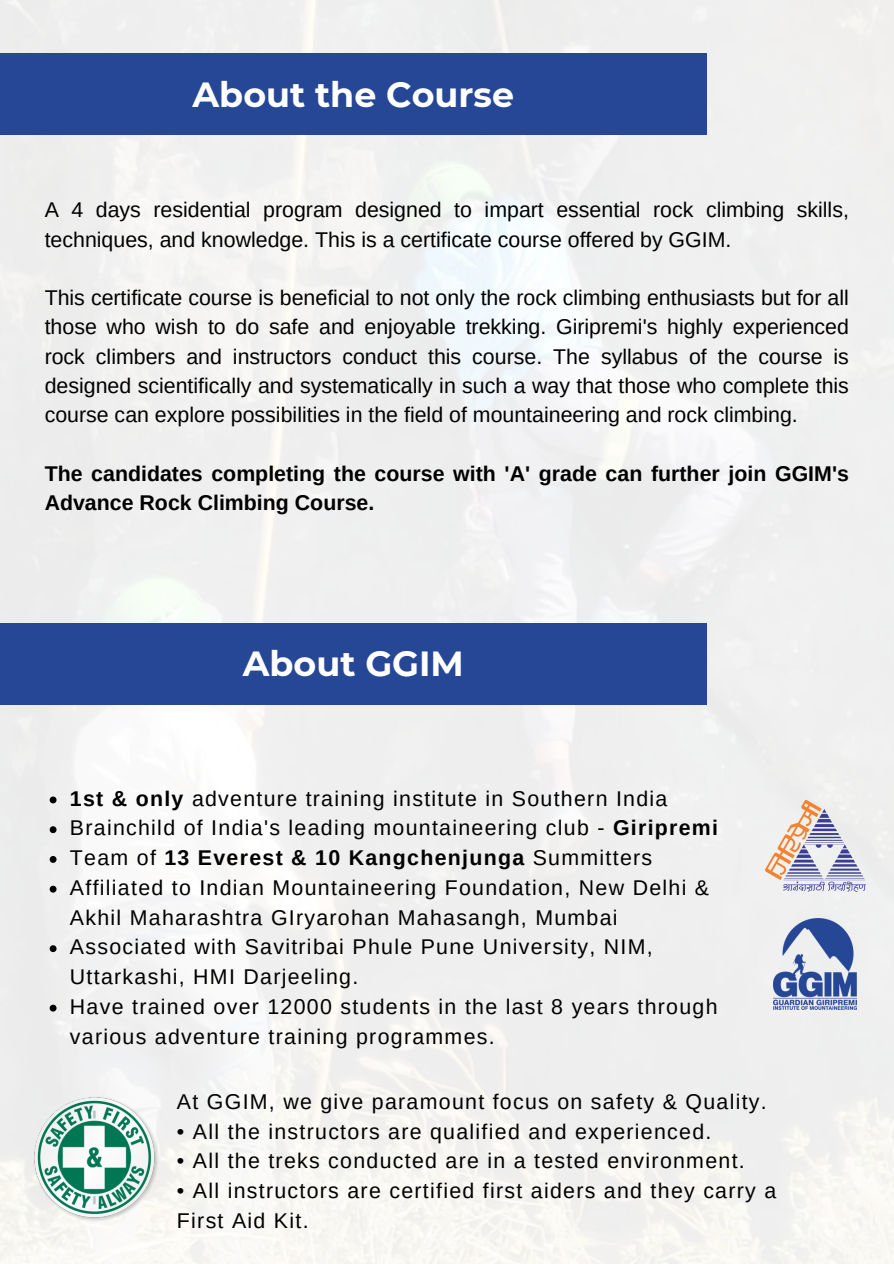
<style>
.page{position:relative;width:894px;height:1264px;background:#fff}
.page>*{position:absolute;margin:0;border:0;box-sizing:border-box;transform-origin:0 0}
.t1{font:700 34.8px "Montserrat";color:#fff}
.t2{font:21.3px/29.7px "Arimo";letter-spacing:.06em;color:#000}
.t3{font:21.3px/29.2px "Arimo";color:#000}
.t4{font:700 21.3px/29.2px "Arimo";color:#000}
.t5{font:700 21.3px "Arimo";letter-spacing:.06em;color:#000}
.s1{font-weight:700}
.s2{font-weight:400}
</style>
<div class="page">
<img style="left:0;top:0;width:893px;height:1263px">
<img style="left:773px;top:918px;width:83px;height:91px">
<img style="left:765px;top:800px;width:100px;height:91px">
<img style="left:34px;top:1096px;width:124px;height:125px">
<div style="left:0;top:623px;width:706px;height:81px;background:#264796"></div>
<svg style="left:50px;top:796px;width:6px;height:7px"></svg>
<svg style="left:50px;top:826px;width:6px;height:7px"></svg>
<svg style="left:50px;top:856px;width:6px;height:6px"></svg>
<svg style="left:50px;top:885px;width:6px;height:7px"></svg>
<svg style="left:50px;top:945px;width:6px;height:7px"></svg>
<svg style="left:50px;top:1004px;width:6px;height:7px"></svg>
<div style="left:0;top:54px;width:706px;height:81px;background:#264796"></div>
<p class="t1" style="left:192px;top:73px;width:323px">About the Course</p>
<p class="t3" style="left:45px;top:195px;width:805px">A 4 days residential program designed to impart essential rock climbing skills, techniques, and knowledge. This is a certificate course offered by GGIM.</p>
<p class="t2" style="left:45px;top:283px;width:805px;line-height:29.2px;text-align:justify">This certificate course is beneficial to not only the rock climbing enthusiasts but for all those who wish to do safe and enjoyable trekking. Giripremi's highly experienced rock climbers and instructors conduct this course. The syllabus of the course is designed scientifically and systematically in such a way that those who complete this course can explore possibilities in the field of mountaineering and rock climbing.</p>
<p class="t4" style="left:45px;top:458px;width:805px">The candidates completing the course with 'A' grade can further join GGIM's<br>Advance Rock Climbing Course.</p>
<p class="t1" style="left:243px;top:642px;width:222px">About GGIM</p>
<h2 class="t2" style="left:70px;top:783px;width:599px"><span class="s1">1st &amp; only</span> adventure training institute in Southern India</h2>
<h1 class="t2" style="left:70px;top:813px;width:649px">Brainchild of India's leading mountaineering club - <span class="s1">Giripremi</span></h1>
<p class="t5" style="left:70px;top:845px;width:583px"><span class="s2">Team of</span> 13 Everest &amp; 10 Kangchenjunga <span class="s2">Summitters</span></p>
<p class="t2" style="left:70px;top:872px;width:640px">Affiliated to Indian Mountaineering Foundation, New Delhi &amp;<br>Akhil Maharashtra GIryarohan Mahasangh, Mumbai</p>
<p class="t2" style="left:70px;top:932px;width:584px">Associated with Savitribai Phule Pune University, NIM,<br>Uttarkashi, HMI Darjeeling.</p>
<p class="t2" style="left:70px;top:991px;width:649px">Have trained over 12000 students in the last 8 years through various adventure training programmes.</p>
<p class="t2" style="left:177px;top:1086px;width:591px">At GGIM, we give paramount focus on safety &amp; Quality.</p>
<p class="t2" style="left:177px;top:1116px;width:536px">• All the instructors are qualified and experienced.</p>
<p class="t2" style="left:177px;top:1146px;width:569px">• All the treks conducted are in a tested environment.</p>
<p class="t2" style="left:177px;top:1175px;width:600px">• All instructors are certified first aiders and they carry a<br>First Aid Kit.</p>
</div>
